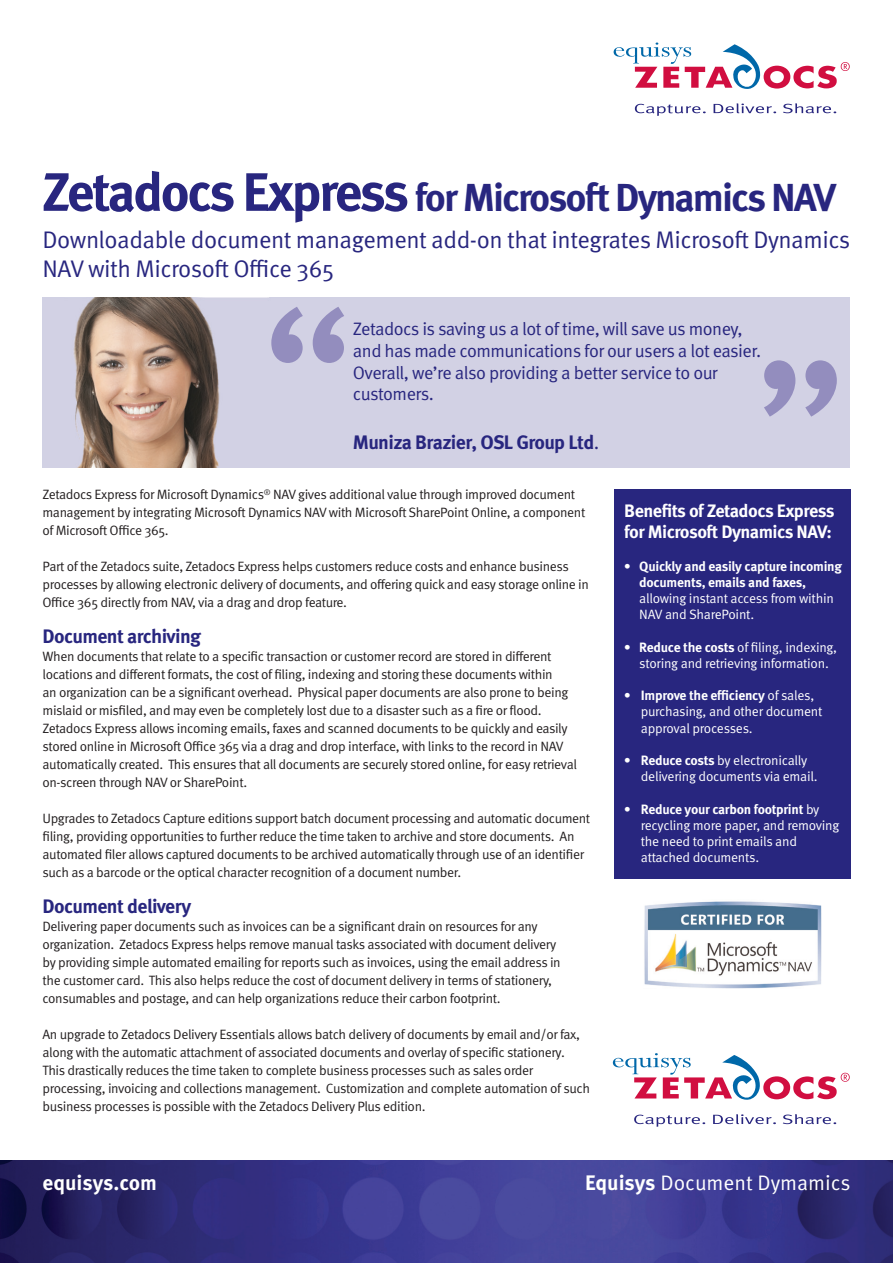
<style>
.page{position:relative;width:893px;height:1263px;background:#fff}
.page>*{position:absolute;margin:0;border:0;box-sizing:border-box;transform-origin:0 0}
.t1{font:210px "Meta OT Norm";color:#938dbe}
.t2{font:700 39px "Meta OT";letter-spacing:-.05em;color:#28267f}
.t3{font:24px/28.8px "Meta OT Norm";letter-spacing:-.02em;color:#28267f}
.t4{font:21px "Meta OT Norm";color:#fff}
.t5{font:700 21px "Meta OT";color:#fff}
.t6{font:700 19.5px "Meta OT";letter-spacing:-.03em;color:#28267f}
.t7{font:18px/21.6px "Meta OT Norm";letter-spacing:-.03em;color:#28267f}
.t8{font:700 18px/21.6px "Meta OT";letter-spacing:-.03em;color:#fff}
.t9{font:13.5px/18px "Meta OT Norm";letter-spacing:-.03em;color:#231f20}
.t10{font:13.5px/16.2px "Meta OT Norm";letter-spacing:-.02em;color:#fff}
.t11{font:700 13.5px/16.2px "Meta OT";letter-spacing:-.02em;color:#fff}
.s1{font-size:54px}
.s2{font-family:"Meta OT Norm";font-weight:400}
.s3{font-family:"Meta OT";font-weight:700}
</style>
<div class="page">
<img style="left:43px;top:298px;width:807px;height:170px">
<div style="left:614px;top:489px;width:236px;height:389px;background:#28267f"></div>
<img style="left:0;top:1160px;width:893px;height:103px">
<svg style="left:613px;top:1053px;width:237px;height:47px"></svg>
<svg style="left:634px;top:1114px;width:71px;height:13px"></svg>
<svg style="left:713px;top:1114px;width:63px;height:10px"></svg>
<svg style="left:783px;top:1114px;width:53px;height:10px"></svg>
<svg style="left:614px;top:43px;width:236px;height:46px"></svg>
<svg style="left:635px;top:104px;width:71px;height:12px"></svg>
<svg style="left:714px;top:103px;width:62px;height:10px"></svg>
<svg style="left:783px;top:103px;width:53px;height:10px"></svg>
<img style="left:644px;top:901px;width:177px;height:88px">
<h2 class="t2" style="left:42px;top:174px;width:796px"><span class="s1">Zetadocs Express</span> for Microsoft Dynamics NAV</h2>
<h3 class="t3" style="left:43px;top:226px;width:809px">Downloadable document management add-on that integrates Microsoft Dynamics<br>NAV with Microsoft Office 365</h3>
<h1 class="t1" style="left:258px;top:262px;width:100px">“</h1>
<h3 class="t7" style="left:353px;top:319px;width:410px">Zetadocs is saving us a lot of time, will save us money, and has made communications for our users a lot easier.<br>Overall, we’re also providing a better service to our customers.</h3>
<h1 class="t1" style="left:850px;top:462px;width:100px;rotate:-180deg">“</h1>
<h3 class="t6" style="left:353px;top:430px;width:248px">Muniza Brazier, OSL Group Ltd<span class="s2">.</span></h3>
<p class="t9" style="left:43px;top:486px;width:544px">Zetadocs Express for Microsoft Dynamics<sup>®</sup> NAV gives additional value through improved document management by integrating Microsoft Dynamics NAV with Microsoft SharePoint Online, a component of Microsoft Office 365.</p>
<p class="t9" style="left:43px;top:558px;width:548px">Part of the Zetadocs suite, Zetadocs Express helps customers reduce costs and enhance business processes by allowing electronic delivery of documents, and offering quick and easy storage online in<br>Office 365 directly from NAV, via a drag and drop feature.</p>
<h3 class="t6" style="left:43px;top:625px;width:160px">Document archiving</h3>
<p class="t9" style="left:43px;top:648px;width:536px">When documents that relate to a specific transaction or customer record are stored in different locations and different formats, the cost of filing, indexing and storing these documents within<br>an organization can be a significant overhead. Physical paper documents are also prone to being mislaid or misfiled, and may even be completely lost due to a disaster such as a fire or flood.<br>Zetadocs Express allows incoming emails, faxes and scanned documents to be quickly and easily stored online in Microsoft Office 365 via a drag and drop interface, with links to the record in NAV automatically created. This ensures that all documents are securely stored online, for easy retrieval on-screen through NAV or SharePoint.</p>
<p class="t9" style="left:43px;top:810px;width:549px">Upgrades to Zetadocs Capture editions support batch document processing and automatic document filing, providing opportunities to further reduce the time taken to archive and store documents. An automated filer allows captured documents to be archived automatically through use of an identifier such as a barcode or the optical character recognition of a document number.</p>
<h3 class="t6" style="left:43px;top:895px;width:150px">Document delivery</h3>
<p class="t9" style="left:43px;top:918px;width:520px">Delivering paper documents such as invoices can be a significant drain on resources for any organization. Zetadocs Express helps remove manual tasks associated with document delivery by providing simple automated emailing for reports such as invoices, using the email address in the customer card. This also helps reduce the cost of document delivery in terms of stationery, consumables and postage, and can help organizations reduce their carbon footprint.</p>
<p class="t9" style="left:43px;top:1026px;width:549px">An upgrade to Zetadocs Delivery Essentials allows batch delivery of documents by email and/or fax, along with the automatic attachment of associated documents and overlay of specific stationery.<br>This drastically reduces the time taken to complete business processes such as sales order processing, invoicing and collections management. Customization and complete automation of such business processes is possible with the Zetadocs Delivery Plus edition.</p>
<h3 class="t8" style="left:624px;top:500px;width:212px">Benefits of Zetadocs Express for Microsoft Dynamics NAV:</h3>
<p class="t11" style="left:639px;top:558px;width:204px;text-indent:-15px">• Quickly and easily capture incoming documents, emails and faxes,</p>
<p class="t10" style="left:639px;top:591px;width:196px">allowing instant access from within<br>NAV and SharePoint.</p>
<p class="t10" style="left:624px;top:639px;width:214px;text-align:center"><span class="s3">• Reduce the costs</span> of filing, indexing, storing and retrieving information.</p>
<p class="t11" style="left:624px;top:688px;width:192px">• Improve the efficiency <span class="s2">of sales,</span></p>
<p class="t10" style="left:641px;top:704px;width:183px">purchasing, and other document approval processes.</p>
<p class="t10" style="left:641px;top:753px;width:178px;text-indent:-16px"><span class="s3">• Reduce costs</span> by electronically delivering documents via email.</p>
<p class="t11" style="left:624px;top:801px;width:197px">• Reduce your carbon footprint <span class="s2">by</span></p>
<p class="t10" style="left:641px;top:817px;width:200px">recycling more paper, and removing the need to print emails and attached documents.</p>
<h3 class="t5" style="left:43px;top:1170px;width:116px">equisys.com</h3>
<h3 class="t4" style="left:585px;top:1170px;width:267px"><span class="s3">Equisys</span> Document Dymamics</h3>
</div>
